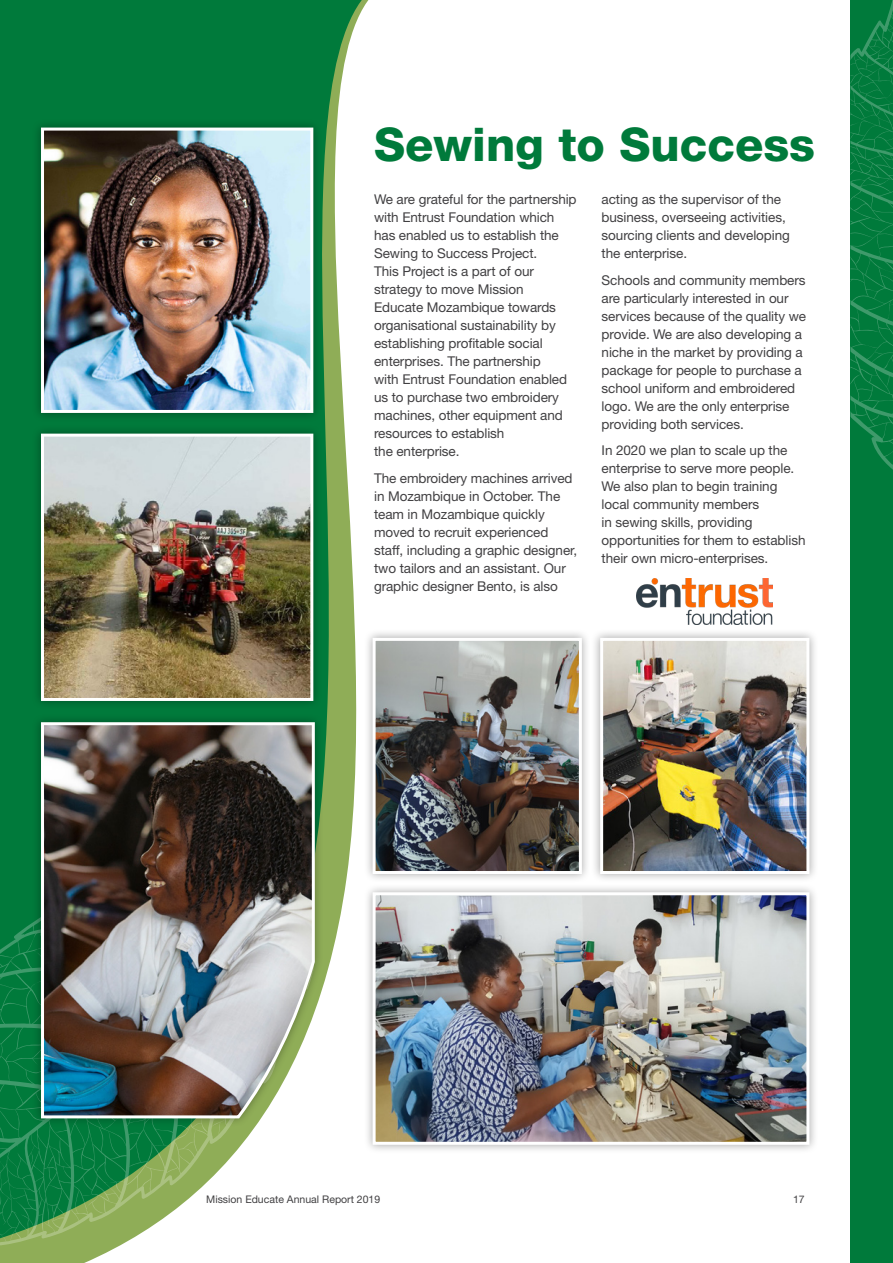
<style>
.page{position:relative;width:893px;height:1263px;background:#fff}
.page>*{position:absolute;margin:0;border:0;box-sizing:border-box;transform-origin:0 0}
.t1{font:800 46.5px "Helvetica Neue LT Std";color:#007a3b}
.t2{font:13.5px/18px "Helvetica Neue LT Std";letter-spacing:-.005em;color:#414042}
.t3{font:10.5px "Helvetica Neue LT Std";color:#414042}
</style>
<div class="page">
<svg style="left:0;top:0;width:369px;height:983px;fill:#007a3b"></svg>
<svg style="left:0;top:768px;width:254px;height:478px"></svg>
<img style="left:637px;top:579px;width:136px;height:45px">
<div style="left:591px;top:628px;width:227px;height:255px;background:#000;opacity:.35"></div>
<img style="left:604px;top:642px;width:201px;height:228px">
<div style="left:600px;top:638px;width:209px;height:236px;border:3px solid #fff"></div>
<div style="left:363px;top:628px;width:228px;height:255px;background:#000;opacity:.35"></div>
<img style="left:377px;top:642px;width:201px;height:228px">
<div style="left:373px;top:638px;width:209px;height:236px;border:3px solid #fff"></div>
<div style="left:363px;top:883px;width:456px;height:271px;background:#000;opacity:.35"></div>
<img style="left:377px;top:896px;width:428px;height:245px">
<div style="left:373px;top:892px;width:436px;height:253px;border:3px solid #fff"></div>
<div style="left:32px;top:424px;width:290px;height:286px;background:#000;opacity:.35"></div>
<img style="left:45px;top:438px;width:264px;height:259px">
<div style="left:41px;top:434px;width:272px;height:267px;border:3px solid #fff"></div>
<div style="left:32px;top:118px;width:290px;height:304px;background:#000;opacity:.35"></div>
<img style="left:45px;top:132px;width:264px;height:277px">
<div style="left:41px;top:128px;width:272px;height:285px;border:3px solid #fff"></div>
<div style="left:32px;top:713px;width:292px;height:415px;background:#000;opacity:.35"></div>
<img style="left:40px;top:721px;width:276px;height:399px">
<div style="left:850px;top:0;width:43px;height:1263px;background:#007a3b"></div>
<svg style="left:850px;top:0;width:43px;height:470px"></svg>
<h1 class="t1" style="left:374px;top:117px;width:443px">Sewing to Success</h1>
<p class="t2" style="left:374px;top:190px;width:204px">We are grateful for the partnership with Entrust Foundation which has enabled us to establish the<br>Sewing to Success Project.<br>This Project is a part of our strategy to move Mission<br>Educate Mozambique towards organisational sustainability by establishing profitable social enterprises. The partnership<br>with Entrust Foundation enabled us to purchase two embroidery machines, other equipment and resources to establish<br>the enterprise.</p>
<p class="t2" style="left:374px;top:469px;width:204px">The embroidery machines arrived in Mozambique in October. The team in Mozambique quickly moved to recruit experienced staff, including a graphic designer, two tailors and an assistant. Our graphic designer Bento, is also</p>
<p class="t2" style="left:602px;top:190px;width:190px">acting as the supervisor of the business, overseeing activities, sourcing clients and developing the enterprise.</p>
<p class="t2" style="left:602px;top:271px;width:206px">Schools and community members are particularly interested in our services because of the quality we provide. We are also developing a niche in the market by providing a package for people to purchase a school uniform and embroidered logo. We are the only enterprise providing both services.</p>
<p class="t2" style="left:602px;top:441px;width:205px">In 2020 we plan to scale up the enterprise to serve more people.<br>We also plan to begin training local community members<br>in sewing skills, providing opportunities for them to establish their own micro-enterprises.</p>
<p class="t3" style="left:206px;top:1193px;width:176px">Mission Educate Annual Report 2019</p>
<p class="t3" style="left:793px;top:1193px;width:13px">17</p>
</div>
